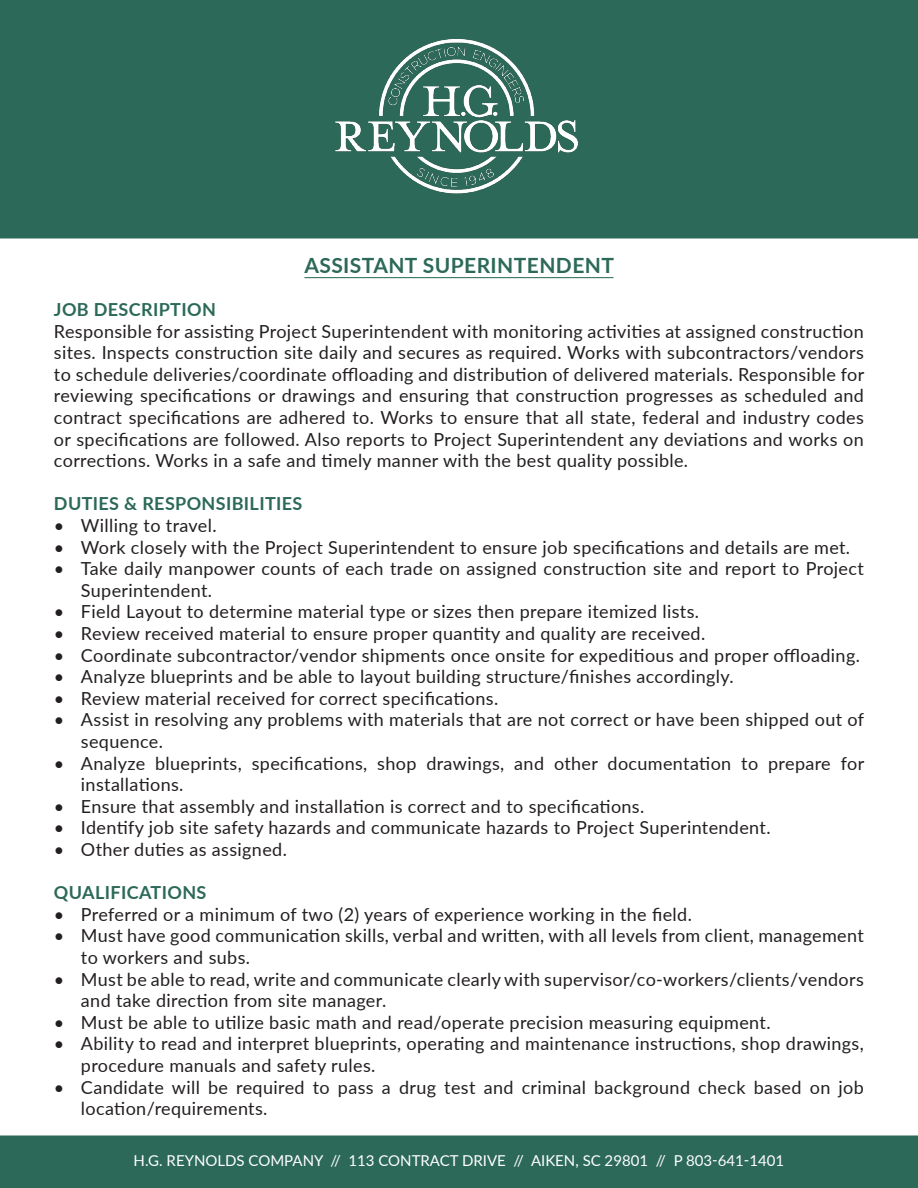
<style>
.page{position:relative;width:918px;height:1188px;background:#fff}
.page>*{position:absolute;margin:0;border:0;box-sizing:border-box;transform-origin:0 0}
.Cover_Letter_Text{font:700 21px "Lato";letter-spacing:.02em;color:#2c6958}
.Cover_Letter_Text-2{font:18px/21.6px "Lato";letter-spacing:.02em;color:#231f20}
.Cover_Letter_Text-3{font:700 18px "Lato";letter-spacing:.02em;color:#2c6958}
.Cover_Letter_-_HEADER_font{font:15px "Lato";color:#fff}
</style>
<div class="page">
<div style="left:0;top:1135px;width:918px;height:53px;background:#2c6958"></div>
<div style="left:0;top:0;width:918px;height:239px;background:#2c6958"></div>
<img style="left:324px;top:21px;width:270px;height:190px">
<hr style="left:304px;top:277px;width:310px;height:1px;background:#2c6958">
<p class="Cover_Letter_Text" style="left:304px;top:250px;width:311px">ASSISTANT SUPERINTENDENT</p>
<p class="Cover_Letter_Text-3" style="left:54px;top:296px;width:163px">JOB DESCRIPTION</p>
<p class="Cover_Letter_Text-2" style="left:54px;top:320px;width:812px;text-align:justify">Responsible for assisting Project Superintendent with monitoring activities at assigned construction sites. Inspects construction site daily and secures as required. Works with subcontractors/vendors to schedule deliveries/coordinate offloading and distribution of delivered materials. Responsible for reviewing specifications or drawings and ensuring that construction progresses as scheduled and contract specifications are adhered to. Works to ensure that all state, federal and industry codes or specifications are followed. Also reports to Project Superintendent any deviations and works on corrections. Works in a safe and timely manner with the best quality possible.</p>
<p class="Cover_Letter_Text-3" style="left:54px;top:491px;width:250px">DUTIES &amp; RESPONSIBILITIES</p>
<p class="Cover_Letter_Text-2" style="left:54px;top:514px;width:164px">• Willing to travel.</p>
<p class="Cover_Letter_Text-2" style="left:54px;top:536px;width:798px">• Work closely with the Project Superintendent to ensure job specifications and details are met.</p>
<p class="Cover_Letter_Text-2" style="left:81px;top:557px;width:784px;text-indent:-27px">• Take daily manpower counts of each trade on assigned construction site and report to Project<br>Superintendent.</p>
<p class="Cover_Letter_Text-2" style="left:54px;top:600px;width:647px">• Field Layout to determine material type or sizes then prepare itemized lists.</p>
<p class="Cover_Letter_Text-2" style="left:54px;top:622px;width:653px">• Review received material to ensure proper quantity and quality are received.</p>
<p class="Cover_Letter_Text-2" style="left:54px;top:644px;width:808px">• Coordinate subcontractor/vendor shipments once onsite for expeditious and proper offloading.</p>
<p class="Cover_Letter_Text-2" style="left:54px;top:665px;width:681px">• Analyze blueprints and be able to layout building structure/finishes accordingly.</p>
<p class="Cover_Letter_Text-2" style="left:54px;top:687px;width:446px">• Review material received for correct specifications.</p>
<p class="Cover_Letter_Text-2" style="left:81px;top:708px;width:785px;text-indent:-27px">• Assist in resolving any problems with materials that are not correct or have been shipped out of sequence.</p>
<p class="Cover_Letter_Text-2" style="left:81px;top:752px;width:785px;text-indent:-27px">• Analyze blueprints, specifications, shop drawings, and other documentation to prepare for installations.</p>
<p class="Cover_Letter_Text-2" style="left:54px;top:795px;width:592px">• Ensure that assembly and installation is correct and to specifications.</p>
<p class="Cover_Letter_Text-2" style="left:54px;top:816px;width:718px">• Identify job site safety hazards and communicate hazards to Project Superintendent.</p>
<p class="Cover_Letter_Text-2" style="left:54px;top:838px;width:234px">• Other duties as assigned.</p>
<p class="Cover_Letter_Text-3" style="left:54px;top:879px;width:154px">QUALIFICATIONS</p>
<p class="Cover_Letter_Text-2" style="left:54px;top:903px;width:639px">• Preferred or a minimum of two (2) years of experience working in the field.</p>
<p class="Cover_Letter_Text-2" style="left:81px;top:924px;width:784px;text-indent:-27px">• Must have good communication skills, verbal and written, with all levels from client, management to workers and subs.</p>
<p class="Cover_Letter_Text-2" style="left:81px;top:968px;width:784px;text-indent:-27px">• Must be able to read, write and communicate clearly with supervisor/co-workers/clients/vendors and take direction from site manager.</p>
<p class="Cover_Letter_Text-2" style="left:54px;top:1011px;width:718px">• Must be able to utilize basic math and read/operate precision measuring equipment.</p>
<p class="Cover_Letter_Text-2" style="left:81px;top:1032px;width:784px;text-indent:-27px">• Ability to read and interpret blueprints, operating and maintenance instructions, shop drawings, procedure manuals and safety rules.</p>
<p class="Cover_Letter_Text-2" style="left:81px;top:1076px;width:784px;text-indent:-27px">• Candidate will be required to pass a drug test and criminal background check based on job location/requirements.</p>
<p class="Cover_Letter_-_HEADER_font" style="left:134px;top:1150px;width:652px">H.G. REYNOLDS COMPANY // 113 CONTRACT DRIVE // AIKEN, SC 29801 // P 803-641-1401</p>
</div>
